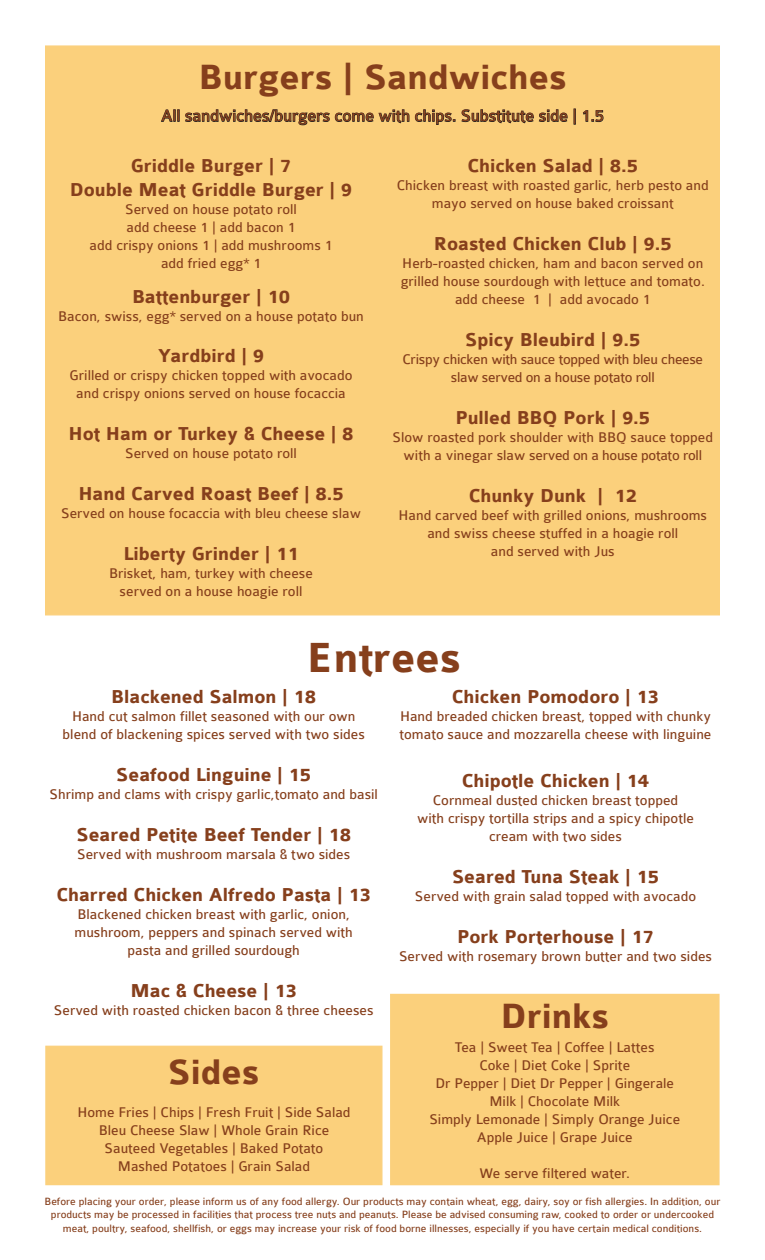
<style>
.page{position:relative;width:765px;height:1260px;background:#fff}
.page>*{position:absolute;margin:0;border:0;box-sizing:border-box;transform-origin:0 0}
.t1{font:700 45px "Colaborate";color:#863f1c}
.t2{font:700 37.5px "Colaborate";color:#863f1c}
.t3{font:700 20px "Colaborate";color:#863f1c}
.t4{font:17.5px "Colaborate";color:#863f1c}
.t5{font:15px/18px "Colaborate";color:#863f1c;text-align:center}
.t6{font:15px/18px "Colaborate";letter-spacing:-.02em;color:#863f1c;text-align:center}
.t7{font:11.25px/13.5px "Colaborate";color:#863f1c;text-align:center}
</style>
<div class="page">
<div style="left:45px;top:45px;width:675px;height:570px;background:#fbd07c;border:1px solid #fbd07c"></div>
<svg style="left:161px;top:109px;width:18px;height:13px"></svg>
<svg style="left:185px;top:109px;width:270px;height:16px"></svg>
<svg style="left:461px;top:109px;width:107px;height:14px"></svg>
<svg style="left:574px;top:109px;width:1px;height:15px"></svg>
<svg style="left:583px;top:110px;width:21px;height:12px"></svg>
<div style="left:45px;top:1046px;width:337px;height:139px;background:#fbd07c"></div>
<div style="left:390px;top:994px;width:330px;height:191px;background:#fbd07c"></div>
<p class="t2" style="left:198px;top:58px;width:370px">Burgers | Sandwiches</p>
<p class="t4" style="left:161px;top:107px;width:444px">All sandwiches/burgers come with chips. Substitute side | 1.5</p>
<p class="t3" style="left:131px;top:155px;width:162px">Griddle Burger | 7</p>
<p class="t3" style="left:70px;top:179px;width:284px">Double Meat Griddle Burger | 9</p>
<p class="t5" style="left:125px;top:200px;width:173px">Served on house potato roll</p>
<p class="t5" style="left:127px;top:218px;width:170px">add cheese 1 | add bacon 1</p>
<p class="t5" style="left:90px;top:236px;width:244px">add crispy onions 1 | add mushrooms 1</p>
<p class="t5" style="left:161px;top:254px;width:102px">add fried egg* 1</p>
<p class="t3" style="left:132px;top:286px;width:160px">Battenburger | 10</p>
<p class="t5" style="left:58px;top:307px;width:307px">Bacon, swiss, egg* served on a house potato bun</p>
<p class="t3" style="left:158px;top:345px;width:108px">Yardbird | 9</p>
<p class="t5" style="left:70px;top:366px;width:284px">Grilled or crispy chicken topped with avocado and crispy onions served on house focaccia</p>
<p class="t3" style="left:69px;top:423px;width:287px">Hot Ham or Turkey &amp; Cheese | 8</p>
<p class="t5" style="left:125px;top:444px;width:173px">Served on house potato roll</p>
<p class="t3" style="left:78px;top:483px;width:267px">Hand Carved Roast Beef | 8.5</p>
<p class="t5" style="left:61px;top:504px;width:301px">Served on house focaccia with bleu cheese slaw</p>
<p class="t3" style="left:123px;top:543px;width:177px">Liberty Grinder | 11</p>
<p class="t5" style="left:109px;top:564px;width:205px">Brisket, ham, turkey with cheese served on a house hoagie roll</p>
<p class="t3" style="left:467px;top:155px;width:172px">Chicken Salad | 8.5</p>
<p class="t5" style="left:397px;top:176px;width:313px">Chicken breast with roasted garlic, herb pesto and mayo served on house baked croissant</p>
<p class="t3" style="left:434px;top:233px;width:240px">Roasted Chicken Club | 9.5</p>
<p class="t5" style="left:401px;top:254px;width:306px;text-align:left">Herb-roasted chicken, ham and bacon served on grilled house sourdough with lettuce and tomato.</p>
<p class="t5" style="left:455px;top:290px;width:197px">add cheese 1 | add avocado 1</p>
<p class="t3" style="left:465px;top:329px;width:177px">Spicy Bleubird | 9.5</p>
<p class="t6" style="left:403px;top:350px;width:302px">Crispy chicken with sauce topped with bleu cheese slaw served on a house potato roll</p>
<p class="t3" style="left:455px;top:407px;width:196px">Pulled BBQ Pork | 9.5</p>
<p class="t5" style="left:393px;top:428px;width:322px">Slow roasted pork shoulder with BBQ sauce topped with a vinegar slaw served on a house potato roll</p>
<p class="t3" style="left:469px;top:485px;width:170px">Chunky Dunk | 12</p>
<p class="t5" style="left:399px;top:506px;width:310px">Hand carved beef with grilled onions, mushrooms and swiss cheese stuffed in a hoagie roll<br>and served with Jus</p>
<p class="t1" style="left:307px;top:635px;width:156px">Entrees</p>
<p class="t3" style="left:111px;top:686px;width:206px">Blackened Salmon | 18</p>
<p class="t5" style="left:63px;top:707px;width:304px">Hand cut salmon fillet seasoned with our own blend of blackening spices served with two sides</p>
<p class="t3" style="left:116px;top:764px;width:196px">Seafood Linguine | 15</p>
<p class="t5" style="left:50px;top:785px;width:330px">Shrimp and clams with crispy garlic,tomato and basil</p>
<p class="t3" style="left:76px;top:824px;width:276px">Seared Petite Beef Tender | 18</p>
<p class="t5" style="left:77px;top:845px;width:275px">Served with mushroom marsala &amp; two sides</p>
<p class="t3" style="left:56px;top:884px;width:316px">Charred Chicken Alfredo Pasta | 13</p>
<p class="t5" style="left:75px;top:905px;width:280px">Blackened chicken breast with garlic, onion, mushroom, peppers and spinach served with pasta and grilled sourdough</p>
<p class="t3" style="left:130px;top:980px;width:168px">Mac &amp; Cheese | 13</p>
<p class="t5" style="left:54px;top:1001px;width:321px">Served with roasted chicken bacon &amp; three cheeses</p>
<p class="t3" style="left:452px;top:686px;width:209px">Chicken Pomodoro | 13</p>
<p class="t5" style="left:400px;top:707px;width:313px;text-align:left">Hand breaded chicken breast, topped with chunky tomato sauce and mozzarella cheese with linguine</p>
<p class="t3" style="left:462px;top:770px;width:189px">Chipotle Chicken | 14</p>
<p class="t5" style="left:417px;top:791px;width:278px">Cornmeal dusted chicken breast topped<br>with crispy tortilla strips and a spicy chipotle cream with two sides</p>
<p class="t3" style="left:452px;top:866px;width:209px">Seared Tuna Steak | 15</p>
<p class="t5" style="left:415px;top:887px;width:283px">Served with grain salad topped with avocado</p>
<p class="t3" style="left:457px;top:926px;width:199px">Pork Porterhouse | 17</p>
<p class="t5" style="left:399px;top:947px;width:314px">Served with rosemary brown butter and two sides</p>
<p class="t2" style="left:501px;top:996px;width:110px">Drinks</p>
<p class="t5" style="left:455px;top:1039px;width:201px">Tea | Sweet Tea | Coffee | Lattes</p>
<p class="t5" style="left:479px;top:1057px;width:152px">Coke | Diet Coke | Sprite</p>
<p class="t5" style="left:435px;top:1075px;width:240px">Dr Pepper | Diet Dr Pepper | Gingerale</p>
<p class="t5" style="left:489px;top:1093px;width:132px">Milk | Chocolate Milk</p>
<p class="t5" style="left:429px;top:1111px;width:252px">Simply Lemonade | Simply Orange Juice</p>
<p class="t5" style="left:477px;top:1129px;width:157px">Apple Juice | Grape Juice</p>
<p class="t5" style="left:480px;top:1165px;width:152px">We serve filtered water.</p>
<p class="t2" style="left:168px;top:1052px;width:93px">Sides</p>
<p class="t5" style="left:77px;top:1103px;width:275px">Home Fries | Chips | Fresh Fruit | Side Salad</p>
<p class="t5" style="left:99px;top:1121px;width:232px">Bleu Cheese Slaw | Whole Grain Rice</p>
<p class="t5" style="left:105px;top:1139px;width:220px">Sauteed Vegetables | Baked Potato</p>
<p class="t5" style="left:118px;top:1157px;width:194px">Mashed Potatoes | Grain Salad</p>
<p class="t7" style="left:45px;top:1195px;width:677px">Before placing your order, please inform us of any food allergy. Our products may contain wheat, egg, dairy, soy or fish allergies. In addition, our products may be processed in facilities that process tree nuts and peanuts. Please be advised consuming raw, cooked to order or undercooked meat, poultry, seafood, shellfish, or eggs may increase your risk of food borne illnesses, especially if you have certain medical conditions.</p>
</div>
